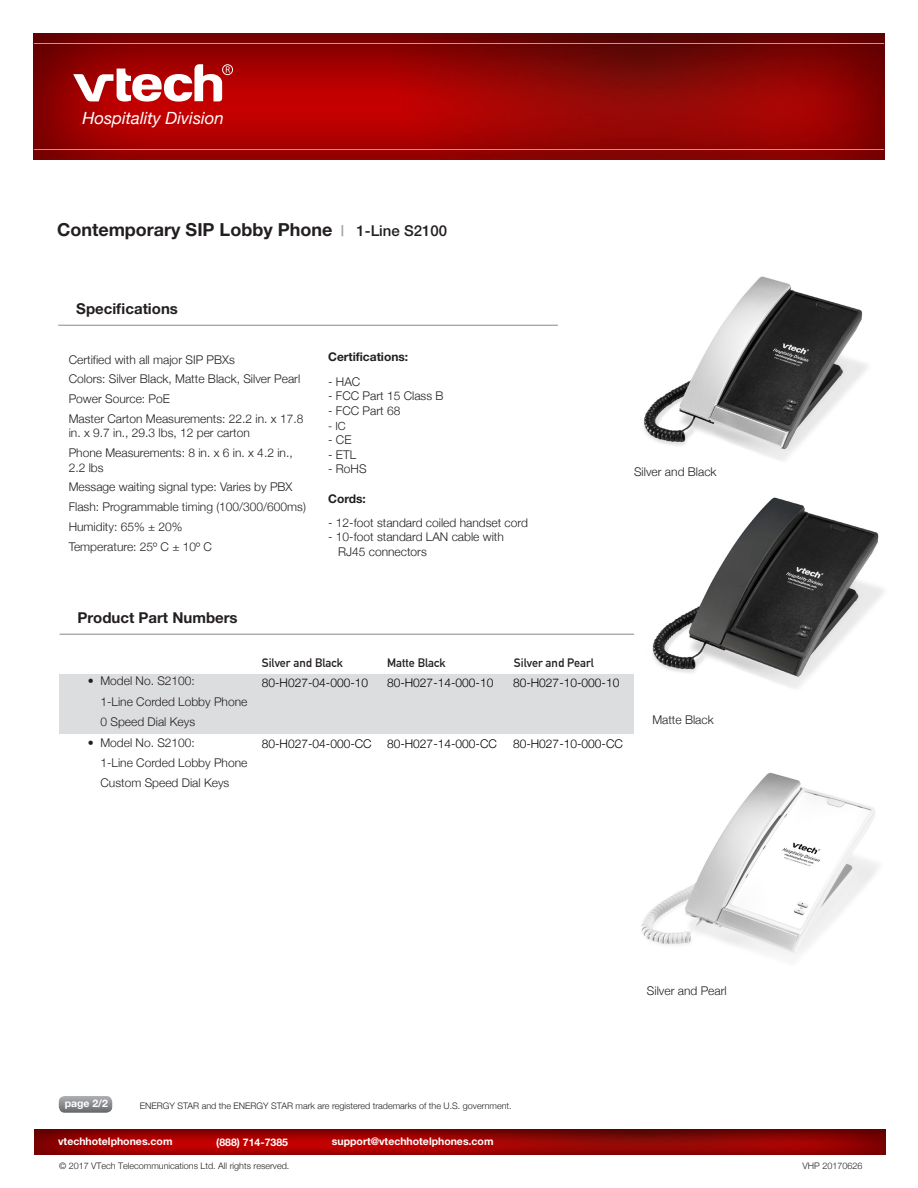
<style>
.page{position:relative;width:918px;height:1188px;background:#fff}
.page>*{position:absolute;margin:0;border:0;box-sizing:border-box;transform-origin:0 0}
.t1{font:700 18px "Helvetica Neue";color:#231f20}
.t2{font:italic 16.8px "Helvetica Neue";color:#fff}
.t3{font:700 15px "Helvetica Neue";color:#231f20}
.Spec_copy{font:300 12px/14.4px "Helvetica Neue";color:#231f20}
.t4{font:300 12px "Helvetica Neue";color:#000001}
.t5{font:700 12px "DIN Alternate";color:#231f20}
.Spec_copy-2{font:700 12px "Helvetica Neue";color:#231f20}
.Spec_copy-3{font:300 11.25px "Helvetica Neue";color:#231f20}
.disclaimer{font:700 10.5px "Helvetica Neue";color:#fff}
.disclaimer-2{font:300 9px "Helvetica Neue";color:#231f20}
.s1{font-weight:500;font-size:15px;color:#a1a3a6}
.s2{font-weight:500;font-size:15px}
</style>
<div class="page">
<div style="left:60px;top:674px;width:574px;height:59px;background:#dcdddf"></div>
<hr style="left:58px;top:325px;width:500px;height:1px;background:#939598">
<svg style="left:58px;top:1096px;width:55px;height:17px"></svg>
<img style="left:652px;top:497px;width:232px;height:191px">
<img style="left:641px;top:772px;width:238px;height:182px">
<img style="left:644px;top:276px;width:224px;height:185px">
<hr style="left:60px;top:634px;width:574px;height:1px;background:#939598">
<img style="left:34px;top:33px;width:850px;height:127px">
<svg style="left:73px;top:64px;width:160px;height:38px"></svg>
<hr style="left:33px;top:148px;width:852px;height:3px;background:#fff;opacity:.3">
<hr style="left:33px;top:42px;width:852px;height:3px;background:#fff;opacity:.3">
<img style="left:35px;top:1130px;width:850px;height:24px">
<h2 class="t2" style="left:82px;top:106px;width:143px">Hospitality Division</h2>
<p class="t1" style="left:57px;top:218px;width:392px">Contemporary SIP Lobby Phone <span class="s1">|</span> <span class="s2">1-Line S2100</span></p>
<p class="t3" style="left:76px;top:299px;width:103px">Specifications</p>
<p class="Spec_copy" style="left:69px;top:351px;width:168px">Certified with all major SIP PBXs</p>
<p class="Spec_copy" style="left:69px;top:371px;width:233px">Colors: Silver Black, Matte Black, Silver Pearl</p>
<p class="Spec_copy" style="left:69px;top:391px;width:103px">Power Source: PoE</p>
<p class="Spec_copy" style="left:69px;top:411px;width:236px">Master Carton Measurements: 22.2 in. x 17.8 in. x 9.7 in., 29.3 lbs, 12 per carton</p>
<p class="Spec_copy" style="left:69px;top:445px;width:225px">Phone Measurements: 8 in. x 6 in. x 4.2 in.,<br>2.2 lbs</p>
<p class="Spec_copy" style="left:69px;top:479px;width:225px">Message waiting signal type: Varies by PBX</p>
<p class="Spec_copy" style="left:69px;top:499px;width:239px">Flash: Programmable timing (100/300/600ms)</p>
<p class="Spec_copy" style="left:69px;top:519px;width:115px">Humidity: 65% ± 20%</p>
<p class="Spec_copy" style="left:69px;top:539px;width:145px">Temperature: 25º C ± 10º C</p>
<p class="Spec_copy-2" style="left:328px;top:350px;width:82px">Certifications:</p>
<p class="Spec_copy" style="left:328px;top:374px;width:34px">- HAC</p>
<p class="Spec_copy" style="left:328px;top:388px;width:117px">- FCC Part 15 Class B</p>
<p class="Spec_copy" style="left:328px;top:403px;width:74px">- FCC Part 68</p>
<p class="Spec_copy-3" style="left:328px;top:416px;width:19px">- IC</p>
<p class="Spec_copy" style="left:328px;top:432px;width:25px">- CE</p>
<p class="Spec_copy" style="left:328px;top:446px;width:30px">- ETL</p>
<p class="Spec_copy" style="left:328px;top:461px;width:40px">- RoHS</p>
<p class="Spec_copy-2" style="left:328px;top:491px;width:39px">Cords:</p>
<p class="Spec_copy" style="left:328px;top:514px;width:201px">- 12-foot standard coiled handset cord</p>
<p class="Spec_copy" style="left:338px;top:529px;width:167px;text-indent:-10px">- 10-foot standard LAN cable with<br>RJ45 connectors</p>
<p class="Spec_copy" style="left:634px;top:464px;width:84px">Silver and Black</p>
<p class="t3" style="left:78px;top:608px;width:162px">Product Part Numbers</p>
<p class="Spec_copy" style="left:88px;top:673px;width:109px">• Model No. S2100:</p>
<p class="Spec_copy" style="left:100px;top:693px;width:148px">1-Line Corded Lobby Phone</p>
<p class="Spec_copy" style="left:100px;top:714px;width:96px">0 Speed Dial Keys</p>
<p class="Spec_copy" style="left:88px;top:734px;width:109px">• Model No. S2100:</p>
<p class="Spec_copy" style="left:100px;top:755px;width:148px">1-Line Corded Lobby Phone</p>
<p class="Spec_copy" style="left:100px;top:775px;width:130px">Custom Speed Dial Keys</p>
<p class="t5" style="left:262px;top:653px;width:83px">Silver and Black</p>
<p class="t5" style="left:387px;top:653px;width:60px">Matte Black</p>
<p class="t5" style="left:514px;top:653px;width:81px">Silver and Pearl</p>
<p class="t4" style="left:387px;top:673px;width:108px">80-H027-14-000-10</p>
<p class="t4" style="left:262px;top:673px;width:108px">80-H027-04-000-10</p>
<p class="t4" style="left:513px;top:673px;width:108px">80-H027-10-000-10</p>
<p class="t4" style="left:262px;top:734px;width:111px">80-H027-04-000-CC</p>
<p class="t4" style="left:387px;top:734px;width:111px">80-H027-14-000-CC</p>
<p class="t4" style="left:513px;top:734px;width:111px">80-H027-10-000-CC</p>
<p class="Spec_copy" style="left:652px;top:711px;width:63px">Matte Black</p>
<p class="disclaimer" style="left:65px;top:1097px;width:45px">page 2/2</p>
<p class="disclaimer-2" style="left:140px;top:1098px;width:373px">ENERGY STAR and the ENERGY STAR mark are registered trademarks of the U.S. government.</p>
<p class="Spec_copy" style="left:647px;top:983px;width:81px">Silver and Pearl</p>
<p class="disclaimer" style="left:58px;top:1135px;width:116px">vtechhotelphones.com</p>
<p class="disclaimer" style="left:216px;top:1136px;width:73px">(888) 714-7385</p>
<p class="disclaimer" style="left:332px;top:1135px;width:163px">support@vtechhotelphones.com</p>
<p class="disclaimer-2" style="left:59px;top:1159px;width:232px">© 2017 VTech Telecommunications Ltd. All rights reserved.</p>
<p class="disclaimer-2" style="left:803px;top:1159px;width:61px">VHP 20170626</p>
</div>
